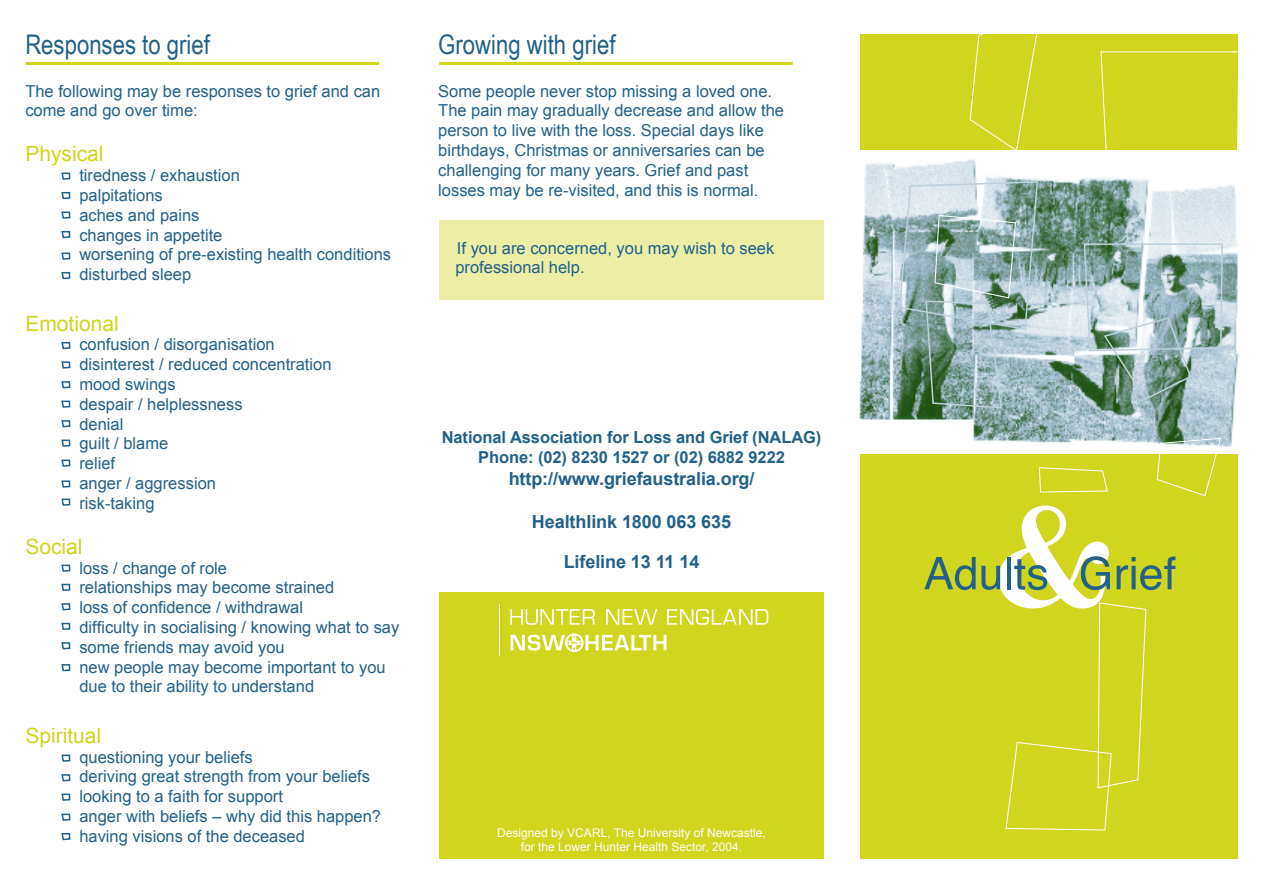
<style>
.page{position:relative;width:1263px;height:893px;background:#fff}
.page>*{position:absolute;margin:0;border:0;box-sizing:border-box;transform-origin:0 0}
.t1{font:27px "Arial Narrow";color:#226189}
.t2{font:21px "Arial";color:#d0d51d}
.t3{font:700 18px "Arial";letter-spacing:-.005em;color:#226189}
.t4{font:16.5px/19.8px "Arial";color:#226189}
.t5{font:700 16.5px "Arial";letter-spacing:-.005em;color:#226189}
.t6{font:12px/14.4px "Arial";color:#fff;text-align:center}
</style>
<div class="page">
<div style="left:439px;top:593px;width:384px;height:266px;background:#d0d51d"></div>
<div style="left:860px;top:34px;width:377px;height:825px;background:#d0d51d"></div>
<hr style="left:439px;top:62px;width:354px;height:3px;background:#d0d51d">
<div style="left:439px;top:220px;width:384px;height:80px;background:#eceea5"></div>
<svg style="left:61px;top:173px;width:9px;height:7px"></svg>
<svg style="left:61px;top:192px;width:9px;height:7px"></svg>
<svg style="left:61px;top:212px;width:9px;height:7px"></svg>
<svg style="left:61px;top:231px;width:9px;height:7px"></svg>
<svg style="left:61px;top:253px;width:9px;height:7px"></svg>
<svg style="left:61px;top:272px;width:9px;height:7px"></svg>
<svg style="left:61px;top:342px;width:9px;height:7px"></svg>
<svg style="left:61px;top:361px;width:9px;height:8px"></svg>
<svg style="left:61px;top:381px;width:9px;height:7px"></svg>
<svg style="left:61px;top:401px;width:9px;height:7px"></svg>
<svg style="left:61px;top:420px;width:9px;height:7px"></svg>
<svg style="left:61px;top:440px;width:9px;height:7px"></svg>
<svg style="left:61px;top:460px;width:9px;height:7px"></svg>
<svg style="left:61px;top:480px;width:9px;height:8px"></svg>
<svg style="left:61px;top:499px;width:9px;height:7px"></svg>
<svg style="left:61px;top:565px;width:9px;height:7px"></svg>
<svg style="left:61px;top:584px;width:9px;height:7px"></svg>
<svg style="left:61px;top:603px;width:9px;height:7px"></svg>
<svg style="left:61px;top:623px;width:9px;height:7px"></svg>
<svg style="left:61px;top:642px;width:9px;height:7px"></svg>
<svg style="left:61px;top:664px;width:9px;height:7px"></svg>
<svg style="left:61px;top:755px;width:9px;height:7px"></svg>
<svg style="left:61px;top:774px;width:9px;height:7px"></svg>
<svg style="left:61px;top:794px;width:9px;height:7px"></svg>
<svg style="left:61px;top:814px;width:9px;height:7px"></svg>
<svg style="left:61px;top:833px;width:9px;height:7px"></svg>
<hr style="left:25px;top:62px;width:354px;height:3px;background:#d0d51d">
<svg style="left:861px;top:51px;width:378px;height:779px"></svg>
<svg style="left:898px;top:180px;width:326px;height:229px;background:#9cb6b2"></svg>
<svg style="left:969px;top:34px;width:72px;height:118px"></svg>
<svg style="left:510px;top:633px;width:156px;height:19px"></svg>
<hr style="left:499px;top:604px;width:1px;height:51px;background:#fff">
<svg style="left:510px;top:609px;width:85px;height:16px"></svg>
<svg style="left:606px;top:609px;width:51px;height:16px"></svg>
<svg style="left:667px;top:609px;width:101px;height:16px"></svg>
<p class="t1" style="left:25px;top:24px;width:186px">Responses to grief</p>
<p class="t1" style="left:438px;top:24px;width:179px">Growing with grief</p>
<p class="t4" style="left:438px;top:81px;width:335px">Some people never stop missing a loved one.</p>
<p class="t4" style="left:438px;top:101px;width:347px">The pain may gradually decrease and allow the person to live with the loss. Special days like birthdays, Christmas or anniversaries can be challenging for many years. Grief and past</p>
<p class="t4" style="left:438px;top:180px;width:322px">losses may be re-visited, and this is normal.</p>
<p class="t4" style="left:25px;top:81px;width:356px">The following may be responses to grief and can come and go over time:</p>
<p class="t2" style="left:25px;top:140px;width:80px">Physical</p>
<p class="t4" style="left:79px;top:166px;width:162px">tiredness / exhaustion</p>
<p class="t4" style="left:79px;top:185px;width:85px">palpitations</p>
<p class="t4" style="left:79px;top:205px;width:122px">aches and pains</p>
<p class="t4" style="left:79px;top:225px;width:145px">changes in appetite</p>
<p class="t4" style="left:79px;top:245px;width:313px">worsening of pre-existing health conditions</p>
<p class="t4" style="left:79px;top:265px;width:113px">disturbed sleep</p>
<p class="t2" style="left:25px;top:309px;width:95px">Emotional</p>
<p class="t4" style="left:79px;top:335px;width:197px">confusion / disorganisation</p>
<p class="t4" style="left:79px;top:355px;width:254px">disinterest / reduced concentration</p>
<p class="t4" style="left:79px;top:374px;width:98px">mood swings</p>
<p class="t4" style="left:79px;top:394px;width:165px">despair / helplessness</p>
<p class="t4" style="left:79px;top:414px;width:46px">denial</p>
<p class="t4" style="left:79px;top:434px;width:90px">guilt / blame</p>
<p class="t4" style="left:79px;top:454px;width:37px">relief</p>
<p class="t4" style="left:79px;top:473px;width:138px">anger / aggression</p>
<p class="t4" style="left:79px;top:493px;width:77px">risk-taking</p>
<p class="t2" style="left:25px;top:533px;width:59px">Social</p>
<p class="t4" style="left:79px;top:558px;width:149px">loss / change of role</p>
<p class="t4" style="left:79px;top:578px;width:256px">relationships may become strained</p>
<p class="t4" style="left:79px;top:598px;width:225px">loss of confidence / withdrawal</p>
<p class="t4" style="left:79px;top:617px;width:322px">difficulty in socialising / knowing what to say</p>
<p class="t4" style="left:79px;top:637px;width:207px">some friends may avoid you</p>
<p class="t4" style="left:79px;top:657px;width:308px">new people may become important to you</p>
<p class="t4" style="left:79px;top:677px;width:236px">due to their ability to understand</p>
<p class="t2" style="left:25px;top:722px;width:77px">Spiritual</p>
<p class="t4" style="left:79px;top:747px;width:175px">questioning your beliefs</p>
<p class="t4" style="left:79px;top:767px;width:292px">deriving great strength from your beliefs</p>
<p class="t4" style="left:79px;top:787px;width:205px">looking to a faith for support</p>
<p class="t4" style="left:79px;top:806px;width:303px">anger with beliefs – why did this happen?</p>
<p class="t4" style="left:79px;top:826px;width:227px">having visions of the deceased</p>
<p class="t6" style="left:497px;top:826px;width:270px">Designed by VCARL, The University of Newcastle, for the Lower Hunter Health Sector, 2004.</p>
<p class="t4" style="left:457px;top:238px;width:319px">If you are concerned, you may wish to seek</p>
<p class="t4" style="left:455px;top:258px;width:131px">professional help.</p>
<p class="t5" style="left:442px;top:427px;width:381px">National Association for Loss and Grief (NALAG)</p>
<p class="t5" style="left:478px;top:447px;width:308px">Phone: (02) 8230 1527 or (02) 6882 9222</p>
<p class="t3" style="left:509px;top:467px;width:247px">http://www.griefaustralia.org/</p>
<p class="t3" style="left:532px;top:510px;width:201px">Healthlink 1800 063 635</p>
<p class="t3" style="left:564px;top:549px;width:137px">Lifeline 13 11 14</p>
</div>
